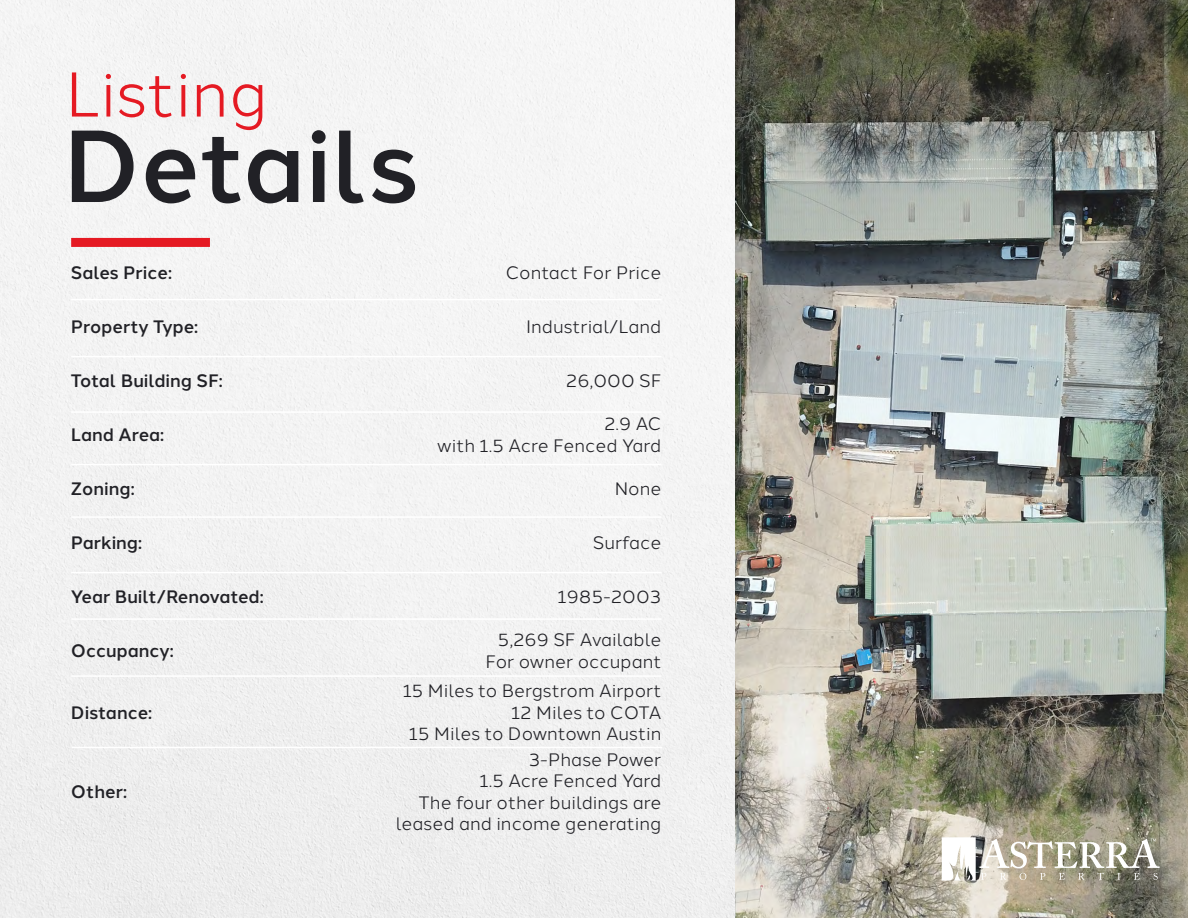
<style>
.page{position:relative;width:1188px;height:918px;background:#fff}
.page>*{position:absolute;margin:0;border:0;box-sizing:border-box;transform-origin:0 0}
.t1{font:500 102px "Halcom";letter-spacing:-.005em;color:#212126}
.t2{font:63px "Halcom";color:#e51a23}
.t3{font:18px/21.6px "Halcom";color:#212126;text-align:right}
.t4{font:500 18px "Halcom";color:#212126}
</style>
<div class="page">
<img style="left:734px;top:0;width:454px;height:918px">
<div style="left:0;top:0;width:734px;height:918px;background:#f3f3f3"></div>
<div style="left:71px;top:238px;width:139px;height:9px;background:#e51a23"></div>
<hr style="left:71px;top:299px;width:591px;height:1px;background:#fff">
<hr style="left:71px;top:356px;width:591px;height:1px;background:#fff">
<hr style="left:71px;top:411px;width:591px;height:2px;background:#fff">
<hr style="left:71px;top:464px;width:591px;height:1px;background:#fff">
<hr style="left:71px;top:516px;width:591px;height:2px;background:#fff">
<hr style="left:71px;top:572px;width:591px;height:1px;background:#fff">
<hr style="left:71px;top:618px;width:591px;height:2px;background:#fff">
<hr style="left:71px;top:675px;width:591px;height:2px;background:#fff">
<hr style="left:72px;top:747px;width:590px;height:1px;background:#fff">
<svg style="left:942px;top:837px;width:218px;height:44px"></svg>
<p class="t2" style="left:65px;top:44px;width:204px">Listing</p>
<p class="t1" style="left:62px;top:84px;width:358px">Details</p>
<p class="t4" style="left:71px;top:258px;width:103px">Sales Price:</p>
<p class="t3" style="left:506px;top:260px;width:157px">Contact For Price</p>
<p class="t4" style="left:71px;top:312px;width:129px">Property Type:</p>
<p class="t3" style="left:526px;top:314px;width:137px">Industrial/Land</p>
<p class="t4" style="left:71px;top:366px;width:153px">Total Building SF:</p>
<p class="t3" style="left:566px;top:368px;width:97px">26,000 SF</p>
<p class="t4" style="left:71px;top:420px;width:95px">Land Area:</p>
<p class="t3" style="left:604px;top:412px;width:59px">2.9 AC</p>
<p class="t3" style="left:437px;top:433px;width:226px">with 1.5 Acre Fenced Yard</p>
<p class="t4" style="left:71px;top:474px;width:65px">Zoning:</p>
<p class="t3" style="left:615px;top:476px;width:48px">None</p>
<p class="t4" style="left:71px;top:528px;width:73px">Parking:</p>
<p class="t3" style="left:593px;top:530px;width:70px">Surface</p>
<p class="t4" style="left:71px;top:582px;width:194px">Year Built/Renovated:</p>
<p class="t3" style="left:558px;top:584px;width:105px">1985-2003</p>
<p class="t4" style="left:71px;top:636px;width:104px">Occupancy:</p>
<p class="t4" style="left:71px;top:698px;width:83px">Distance:</p>
<p class="t4" style="left:71px;top:777px;width:58px">Other:</p>
<p class="t3" style="left:498px;top:628px;width:165px">5,269 SF Available</p>
<p class="t3" style="left:486px;top:649px;width:177px">For owner occupant</p>
<p class="t3" style="left:403px;top:678px;width:260px">15 Miles to Bergstrom Airport</p>
<p class="t3" style="left:511px;top:700px;width:152px">12 Miles to COTA</p>
<p class="t3" style="left:409px;top:721px;width:254px">15 Miles to Downtown Austin</p>
<p class="t3" style="left:529px;top:747px;width:134px">3-Phase Power</p>
<p class="t3" style="left:480px;top:768px;width:183px">1.5 Acre Fenced Yard</p>
<p class="t3" style="left:396px;top:790px;width:267px">The four other buildings are leased and income generating</p>
</div>
